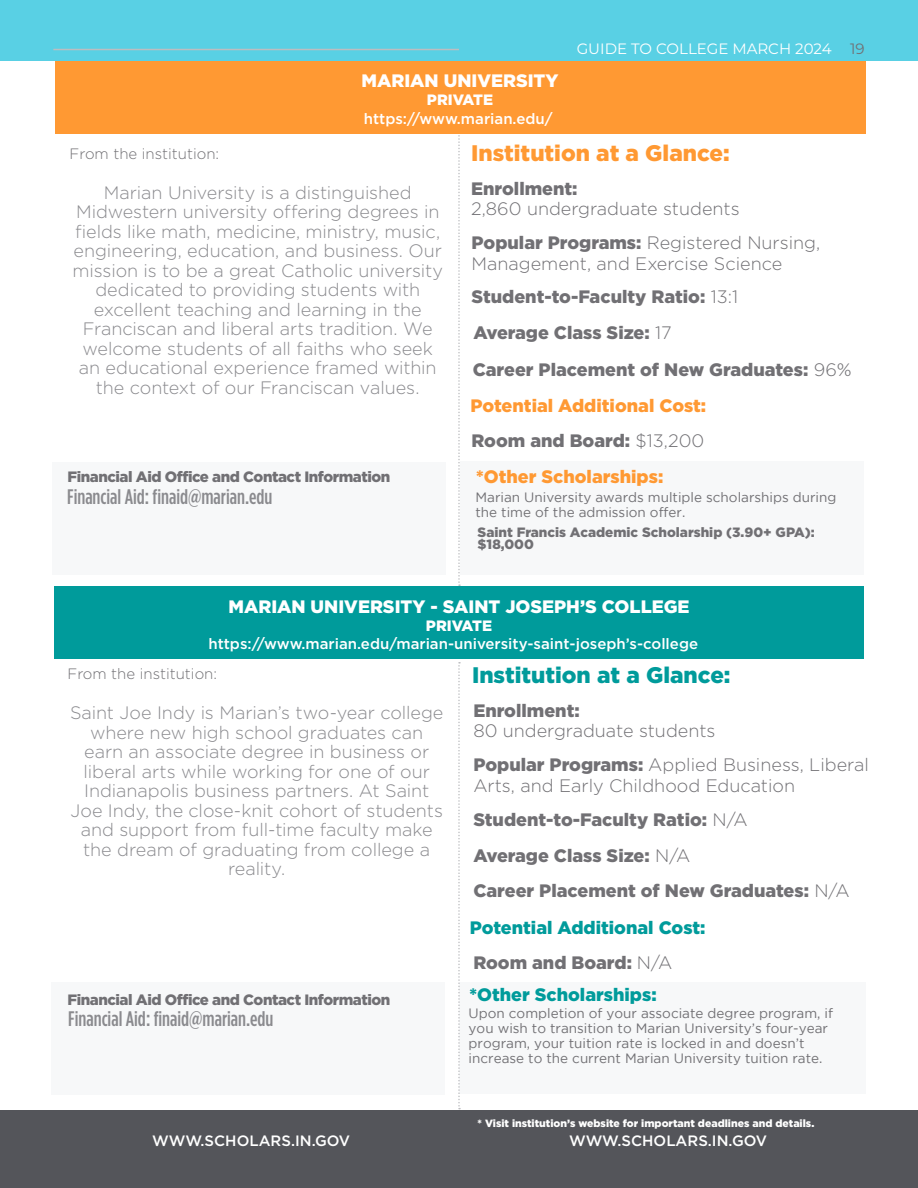
<style>
.page{position:relative;width:918px;height:1188px;background:#fff}
.page>*{position:absolute;margin:0;border:0;box-sizing:border-box;transform-origin:0 0}
.t1{font:900 22.5px "Gotham HTF";color:#f93}
.t2{font:900 22.5px "Gotham HTF";color:#009b9b}
.t3{font:500 condensed 21px "Gotham HTF";color:#8a8a8e}
.Body_Center-8pt{font:300 18px/19.5px "Gotham HTF";letter-spacing:-.005em;color:#8a8a8e;text-align:center}
.Body_Single_Line_Enrollment{font:900 18px "Gotham HTF";color:#717074}
.Body_Single_Line_Enrollment-2{font:300 18px/21px "Gotham HTF";color:#717074}
.Heading{font:900 18px "Gotham HTF";color:#fff}
.t4{font:900 18px "Gotham HTF";color:#f93}
.t5{font:900 18px "Gotham HTF";color:#009b9b}
.Body_Single_Line_Enrollment-3{font:500 15px "Gotham HTF";color:#fff}
.t6{font:900 15px "Gotham HTF";letter-spacing:-.03em;color:#717074}
.Body_Center-8pt-2{font:300 15px "Gotham HTF";color:#717074}
.t7{font:15px "Montserrat";color:#fff}
.Heading-2{font:900 15px "Gotham HTF";color:#fff}
.Body_Single_Line_Enrollment-4{font:13.5px/15px "Gotham";color:#717074}
.Body_Single_Line_Enrollment-5{font:900 13.5px/12px "Gotham HTF";color:#717074}
.t8{font:900 10.5px "Gotham HTF";color:#fff}
.s1{color:#717074}
.s2{font-weight:900}
.s3{font-weight:300}
</style>
<div class="page">
<div style="left:0;top:1110px;width:918px;height:78px;background:#54555a"></div>
<div style="left:0;top:0;width:918px;height:61px;background:#59d0e4"></div>
<hr style="left:53px;top:49px;width:406px;height:1px;background:#bcbdc0">
<svg style="left:458px;top:135px;width:2px;height:451px"></svg>
<div style="left:55px;top:61px;width:810px;height:73px;background:#f93"></div>
<div style="left:54px;top:586px;width:810px;height:73px;background:#009b9b"></div>
<div style="left:52px;top:463px;width:394px;height:112px;background:#f7f8f9"></div>
<div style="left:51px;top:983px;width:394px;height:112px;background:#f7f8f9"></div>
<div style="left:460px;top:461px;width:404px;height:113px;background:#f7f8f9"></div>
<div style="left:460px;top:982px;width:406px;height:112px;background:#f7f8f9"></div>
<svg style="left:458px;top:662px;width:2px;height:447px"></svg>
<p class="Heading" style="left:362px;top:70px;width:198px">MARIAN UNIVERSITY</p>
<p class="Heading-2" style="left:427px;top:91px;width:68px">PRIVATE</p>
<p class="Body_Single_Line_Enrollment-3" style="left:364px;top:111px;width:190px">https://www.marian.edu/</p>
<p class="t7" style="left:577px;top:38px;width:289px">GUIDE TO COLLEGE MARCH 2024 <span class="s1">19</span></p>
<p class="Body_Center-8pt-2" style="left:70px;top:146px;width:151px">From the institution:</p>
<p class="Body_Center-8pt" style="left:73px;top:182px;width:372px">Marian University is a distinguished Midwestern university offering degrees in fields like math, medicine, ministry, music, engineering, education, and business. Our mission is to be a great Catholic university dedicated to providing students with excellent teaching and learning in the Franciscan and liberal arts tradition. We welcome students of all faiths who seek an educational experience framed within the context of our Franciscan values.</p>
<p class="t1" style="left:471px;top:140px;width:260px">Institution at a Glance:</p>
<p class="Body_Single_Line_Enrollment" style="left:471px;top:178px;width:108px">Enrollment:</p>
<p class="Body_Single_Line_Enrollment-2" style="left:471px;top:198px;width:270px">2,860 undergraduate students</p>
<p class="Body_Single_Line_Enrollment-2" style="left:472px;top:232px;width:350px"><span class="s2">Popular Programs:</span> Registered Nursing,<br>Management, and Exercise Science</p>
<p class="Body_Single_Line_Enrollment" style="left:472px;top:286px;width:268px">Student-to-Faculty Ratio: <span class="s3">13:1</span></p>
<p class="Body_Single_Line_Enrollment" style="left:473px;top:322px;width:200px">Average Class Size: <span class="s3">17</span></p>
<p class="Body_Single_Line_Enrollment" style="left:473px;top:360px;width:381px">Career Placement of New Graduates: <span class="s3">96%</span></p>
<p class="t4" style="left:470px;top:395px;width:237px">Potential Additional Cost:</p>
<p class="Body_Single_Line_Enrollment" style="left:472px;top:430px;width:234px">Room and Board: <span class="s3">$13,200</span></p>
<p class="t6" style="left:68px;top:468px;width:324px">Financial Aid Office and Contact Information</p>
<p class="t4" style="left:476px;top:467px;width:189px">*Other Scholarships:</p>
<p class="t3" style="left:67px;top:485px;width:207px">Financial Aid: finaid@marian.edu</p>
<p class="Body_Single_Line_Enrollment-4" style="left:476px;top:489px;width:362px">Marian University awards multiple scholarships during the time of the admission offer.</p>
<p class="Body_Single_Line_Enrollment-5" style="left:478px;top:526px;width:339px">Saint Francis Academic Scholarship (3.90+ GPA): $18,000</p>
<p class="Heading" style="left:228px;top:596px;width:463px">MARIAN UNIVERSITY - SAINT JOSEPH’S COLLEGE</p>
<p class="Heading-2" style="left:426px;top:617px;width:68px">PRIVATE</p>
<p class="Body_Single_Line_Enrollment-3" style="left:208px;top:636px;width:491px">https://www.marian.edu/marian-university-saint-joseph’s-college</p>
<p class="Body_Center-8pt-2" style="left:68px;top:666px;width:151px">From the institution:</p>
<p class="Body_Center-8pt" style="left:70px;top:703px;width:375px">Saint Joe Indy is Marian’s two-year college where new high school graduates can earn an associate degree in business or liberal arts while working for one of our Indianapolis business partners. At Saint Joe Indy, the close-knit cohort of students and support from full-time faculty make the dream of graduating from college a reality.</p>
<p class="t2" style="left:472px;top:662px;width:260px">Institution at a Glance:</p>
<p class="Body_Single_Line_Enrollment" style="left:473px;top:700px;width:108px">Enrollment:</p>
<p class="Body_Single_Line_Enrollment-2" style="left:473px;top:720px;width:244px">80 undergraduate students</p>
<p class="Body_Single_Line_Enrollment-2" style="left:473px;top:754px;width:397px"><span class="s2">Popular Programs:</span> Applied Business, Liberal<br>Arts, and Early Childhood Education</p>
<p class="Body_Single_Line_Enrollment" style="left:473px;top:809px;width:276px">Student-to-Faculty Ratio: <span class="s3">N/A</span></p>
<p class="Body_Single_Line_Enrollment" style="left:473px;top:845px;width:219px">Average Class Size: <span class="s3">N/A</span></p>
<p class="Body_Single_Line_Enrollment" style="left:473px;top:880px;width:378px">Career Placement of New Graduates: <span class="s3">N/A</span></p>
<p class="t5" style="left:470px;top:917px;width:237px">Potential Additional Cost:</p>
<p class="t6" style="left:68px;top:991px;width:324px">Financial Aid Office and Contact Information</p>
<p class="t3" style="left:68px;top:1007px;width:207px">Financial Aid: finaid@marian.edu</p>
<p class="Body_Single_Line_Enrollment" style="left:473px;top:952px;width:200px">Room and Board: <span class="s3">N/A</span></p>
<p class="t5" style="left:469px;top:985px;width:189px">*Other Scholarships:</p>
<p class="Body_Single_Line_Enrollment-4" style="left:469px;top:1005px;width:366px">Upon completion of your associate degree program, if you wish to transition to Marian University’s four-year program, your tuition rate is locked in and doesn’t increase to the current Marian University tuition rate.</p>
<p class="t8" style="left:478px;top:1118px;width:338px">* Visit institution’s website for important deadlines and details.</p>
<p class="Body_Single_Line_Enrollment-3" style="left:152px;top:1132px;width:200px">WWW.SCHOLARS.IN.GOV</p>
<p class="Body_Single_Line_Enrollment-3" style="left:569px;top:1132px;width:200px">WWW.SCHOLARS.IN.GOV</p>
</div>
